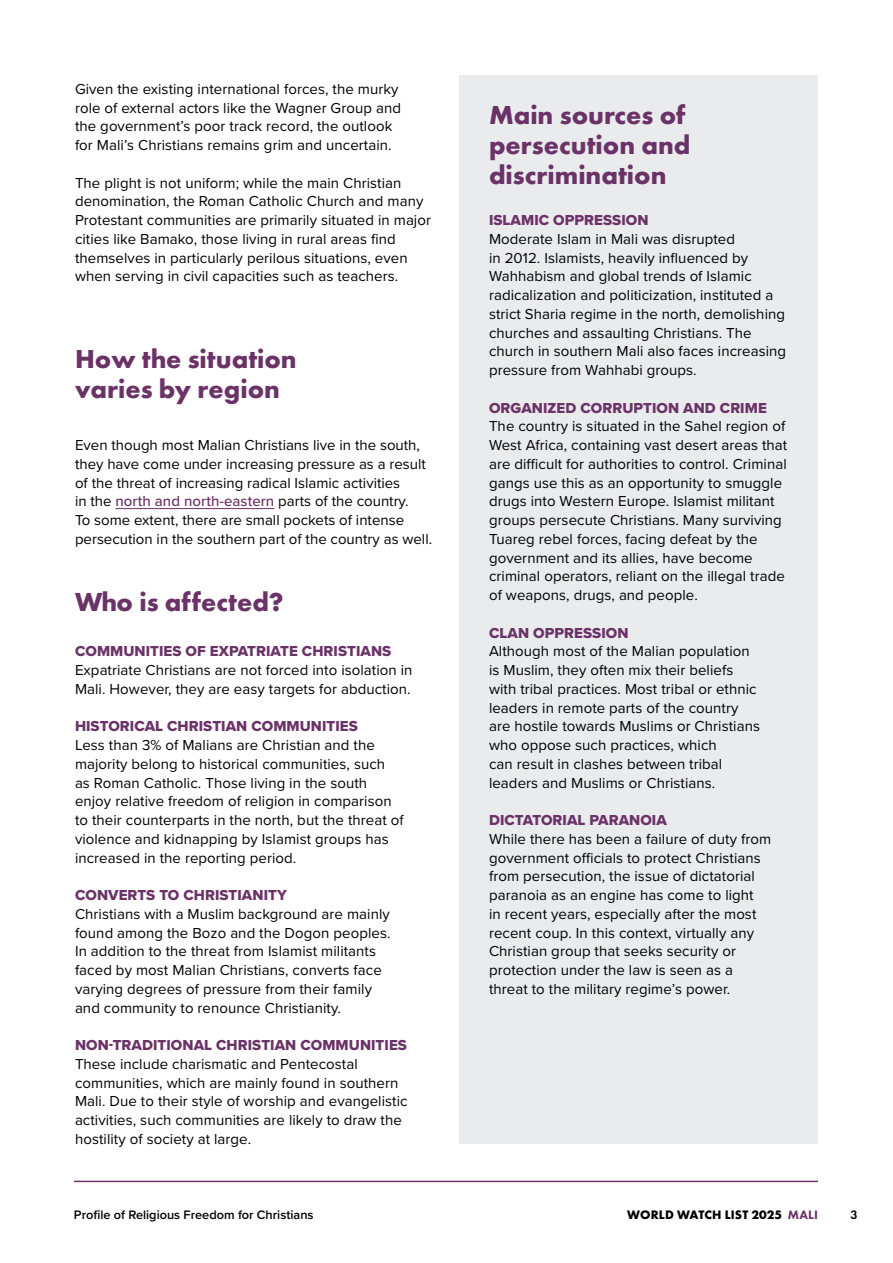
<style>
.page{position:relative;width:893px;height:1263px;background:#fff}
.page>*{position:absolute;margin:0;border:0;box-sizing:border-box;transform-origin:0 0}
.t1{font:700 27px/30px "Futura PT";color:#6b3267}
.t2{font:15px/18.8px "Proxima Nova";letter-spacing:.005em;color:#000}
.t3{font:15px "Proxima Nova Extrabld";letter-spacing:.005em;color:#6b3267}
.t4{font:600 12.75px "Proxima Nova";color:#000}
.t5{font:700 12.75px "Futura PT";letter-spacing:.01em;color:#000}
.t6{font:600 12.75px "Futura PT";color:#000}
.s1{font-weight:500;color:#6b3267}
.s2{font-weight:800;color:#6b3267}
</style>
<div class="page">
<hr style="left:74px;top:1181px;width:744px;height:1px;background:#6b3267">
<div style="left:459px;top:75px;width:359px;height:1069px;background:#e9ebed"></div>
<hr style="left:116px;top:508px;width:158px;height:1px;background:#6b3267">
<p class="t2" style="left:75px;top:79px;width:327px">Given the existing international forces, the murky role of external actors like the Wagner Group and the government’s poor track record, the outlook for Mali’s Christians remains grim and uncertain.</p>
<p class="t2" style="left:75px;top:172px;width:357px">The plight is not uniform; while the main Christian denomination, the Roman Catholic Church and many Protestant communities are primarily situated in major cities like Bamako, those living in rural areas find themselves in particularly perilous situations, even when serving in civil capacities such as teachers.</p>
<h1 class="t1" style="left:75px;top:343px;width:223px">How the situation varies by region</h1>
<p class="t2" style="left:75px;top:435px;width:359px">Even though most Malian Christians live in the south, they have come under increasing pressure as a result of the threat of increasing radical Islamic activities<br>in the <span class="s1">north and north-eastern</span> parts of the country.<br>To some extent, there are small pockets of intense persecution in the southern part of the country as well.</p>
<h1 class="t1" style="left:75px;top:587px;width:210px">Who is affected?</h1>
<p class="t3" style="left:75px;top:640px;width:318px">COMMUNITIES OF EXPATRIATE CHRISTIANS</p>
<p class="t2" style="left:75px;top:660px;width:339px">Expatriate Christians are not forced into isolation in<br>Mali. However, they are easy targets for abduction.</p>
<p class="t3" style="left:75px;top:715px;width:284px">HISTORICAL CHRISTIAN COMMUNITIES</p>
<p class="t2" style="left:75px;top:735px;width:330px">Less than 3% of Malians are Christian and the majority belong to historical communities, such as Roman Catholic. Those living in the south enjoy relative freedom of religion in comparison to their counterparts in the north, but the threat of violence and kidnapping by Islamist groups has increased in the reporting period.</p>
<p class="t3" style="left:75px;top:884px;width:213px">CONVERTS TO CHRISTIANITY</p>
<p class="t2" style="left:75px;top:904px;width:317px">Christians with a Muslim background are mainly found among the Bozo and the Dogon peoples.<br>In addition to the threat from Islamist militants faced by most Malian Christians, converts face varying degrees of pressure from their family and community to renounce Christianity.</p>
<p class="t3" style="left:75px;top:1034px;width:333px">NON-TRADITIONAL CHRISTIAN COMMUNITIES</p>
<p class="t2" style="left:75px;top:1054px;width:334px">These include charismatic and Pentecostal communities, which are mainly found in southern Mali. Due to their style of worship and evangelistic activities, such communities are likely to draw the hostility of society at large.</p>
<h1 class="t1" style="left:489px;top:99px;width:203px">Main sources of persecution and discrimination</h1>
<p class="t3" style="left:489px;top:209px;width:161px">ISLAMIC OPPRESSION</p>
<p class="t2" style="left:489px;top:229px;width:299px">Moderate Islam in Mali was disrupted<br>in 2012. Islamists, heavily influenced by Wahhabism and global trends of Islamic radicalization and politicization, instituted a strict Sharia regime in the north, demolishing churches and assaulting Christians. The church in southern Mali also faces increasing pressure from Wahhabi groups.</p>
<p class="t3" style="left:489px;top:396px;width:279px">ORGANIZED CORRUPTION AND CRIME</p>
<p class="t2" style="left:489px;top:416px;width:300px">The country is situated in the Sahel region of West Africa, containing vast desert areas that are difficult for authorities to control. Criminal gangs use this as an opportunity to smuggle drugs into Western Europe. Islamist militant groups persecute Christians. Many surviving Tuareg rebel forces, facing defeat by the government and its allies, have become criminal operators, reliant on the illegal trade of weapons, drugs, and people.</p>
<p class="t3" style="left:489px;top:621px;width:141px">CLAN OPPRESSION</p>
<p class="t2" style="left:489px;top:641px;width:272px">Although most of the Malian population is Muslim, they often mix their beliefs with tribal practices. Most tribal or ethnic leaders in remote parts of the country are hostile towards Muslims or Christians who oppose such practices, which<br>can result in clashes between tribal leaders and Muslims or Christians.</p>
<p class="t3" style="left:489px;top:809px;width:179px">DICTATORIAL PARANOIA</p>
<p class="t2" style="left:489px;top:829px;width:284px">While there has been a failure of duty from government officials to protect Christians from persecution, the issue of dictatorial paranoia as an engine has come to light<br>in recent years, especially after the most recent coup. In this context, virtually any Christian group that seeks security or protection under the law is seen as a threat to the military regime’s power.</p>
<p class="t4" style="left:74px;top:1205px;width:241px">Profile of Religious Freedom for Christians</p>
<p class="t5" style="left:627px;top:1206px;width:192px">WORLD WATCH LIST 2025 <span class="s2">MALI</span></p>
<p class="t6" style="left:850px;top:1207px;width:9px">3</p>
</div>
